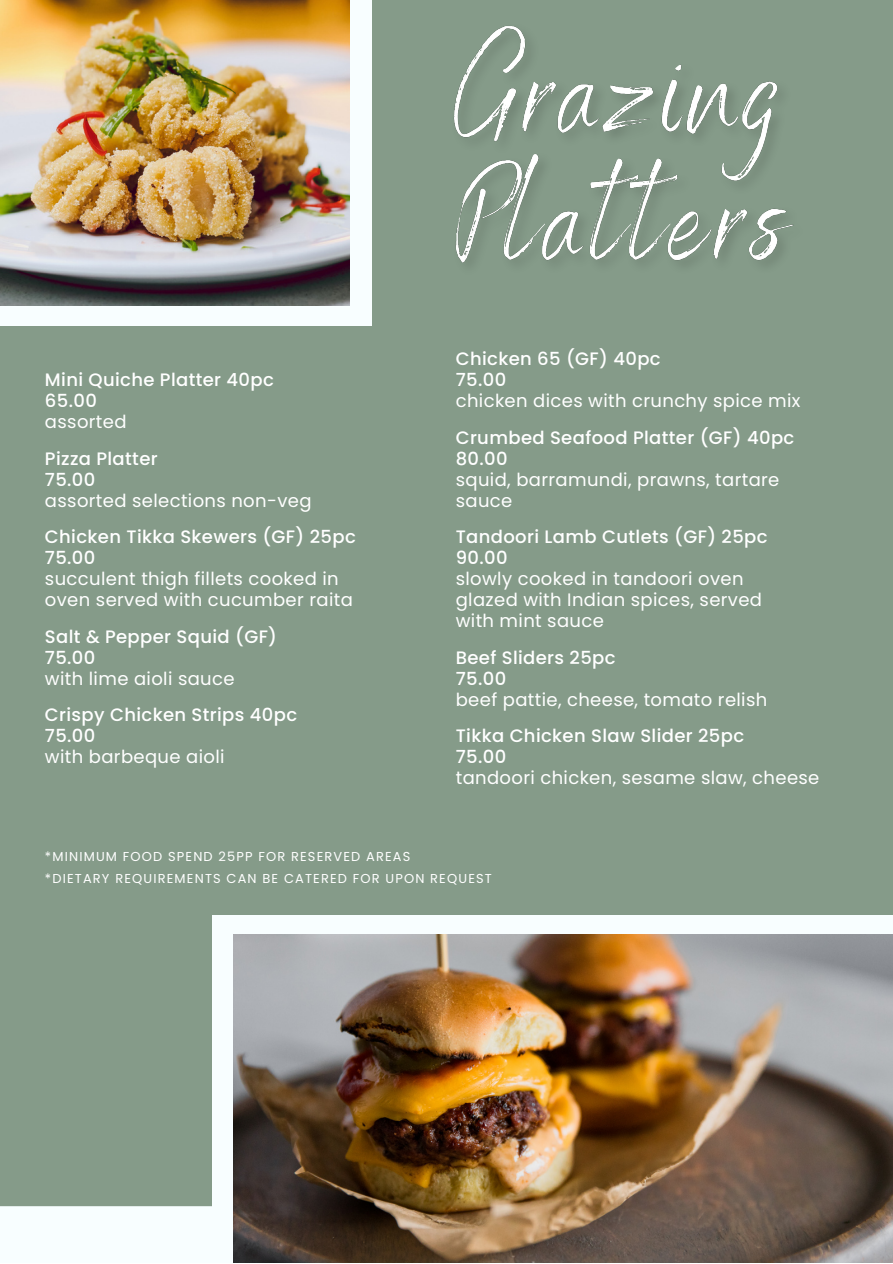
<style>
.page{position:relative;width:893px;height:1264px;background:#fff}
.page>*{position:absolute;margin:0;border:0;box-sizing:border-box;transform-origin:0 0}
.t1{font:18px/21px "Poppins";letter-spacing:.02em;color:#fff}
.t2{font:500 18px "Poppins";letter-spacing:.02em;color:#fff}
.t3{font:12.9px "Poppins";letter-spacing:.09em;color:#fff}
</style>
<div class="page">
<div style="left:0;top:0;width:892px;height:1262px;background:#859b89"></div>
<div style="left:0;top:0;width:371px;height:326px;background:#f8feff"></div>
<img style="left:0;top:0;width:349px;height:306px">
<div style="left:212px;top:914px;width:680px;height:348px;background:#f8feff"></div>
<div style="left:0;top:1206px;width:892px;height:56px;background:#f8feff"></div>
<img style="left:234px;top:934px;width:658px;height:328px">
<img style="left:453px;top:26px;width:341px;height:239px">
<p class="t2" style="left:45px;top:367px;width:230px">Mini Quiche Platter 40pc</p>
<p class="t2" style="left:45px;top:388px;width:53px">65.00</p>
<p class="t1" style="left:45px;top:411px;width:83px">assorted</p>
<p class="t2" style="left:45px;top:446px;width:114px">Pizza Platter</p>
<p class="t2" style="left:45px;top:467px;width:52px">75.00</p>
<p class="t1" style="left:45px;top:490px;width:268px">assorted selections non-veg</p>
<p class="t2" style="left:45px;top:524px;width:312px">Chicken Tikka Skewers (GF) 25pc</p>
<p class="t2" style="left:45px;top:545px;width:52px">75.00</p>
<p class="t1" style="left:45px;top:568px;width:309px">succulent thigh fillets cooked in oven served with cucumber raita</p>
<p class="t2" style="left:45px;top:623px;width:234px">Salt &amp; Pepper Squid (GF)</p>
<p class="t2" style="left:45px;top:644px;width:52px">75.00</p>
<p class="t1" style="left:45px;top:667px;width:191px">with lime aioli sauce</p>
<p class="t2" style="left:45px;top:702px;width:254px">Crispy Chicken Strips 40pc</p>
<p class="t2" style="left:45px;top:723px;width:52px">75.00</p>
<p class="t1" style="left:45px;top:746px;width:181px">with barbeque aioli</p>
<p class="t3" style="left:45px;top:847px;width:367px">*MINIMUM FOOD SPEND 25PP FOR RESERVED AREAS</p>
<p class="t2" style="left:455px;top:346px;width:206px">Chicken 65 (GF) 40pc</p>
<p class="t2" style="left:455px;top:367px;width:52px">75.00</p>
<p class="t1" style="left:455px;top:390px;width:346px">chicken dices with crunchy spice mix</p>
<p class="t2" style="left:455px;top:425px;width:340px">Crumbed Seafood Platter (GF) 40pc</p>
<p class="t2" style="left:455px;top:446px;width:53px">80.00</p>
<p class="t1" style="left:455px;top:469px;width:325px">squid, barramundi, prawns, tartare sauce</p>
<p class="t2" style="left:455px;top:524px;width:313px">Tandoori Lamb Cutlets (GF) 25pc</p>
<p class="t2" style="left:455px;top:545px;width:53px">90.00</p>
<p class="t1" style="left:455px;top:568px;width:308px">slowly cooked in tandoori oven glazed with Indian spices, served with mint sauce</p>
<p class="t2" style="left:455px;top:644px;width:161px">Beef Sliders 25pc</p>
<p class="t2" style="left:455px;top:665px;width:52px">75.00</p>
<p class="t1" style="left:455px;top:688px;width:313px">beef pattie, cheese, tomato relish</p>
<p class="t2" style="left:455px;top:723px;width:290px">Tikka Chicken Slaw Slider 25pc</p>
<p class="t2" style="left:455px;top:744px;width:52px">75.00</p>
<p class="t1" style="left:455px;top:767px;width:365px">tandoori chicken, sesame slaw, cheese</p>
<p class="t3" style="left:45px;top:869px;width:448px">*DIETARY REQUIREMENTS CAN BE CATERED FOR UPON REQUEST</p>
</div>
